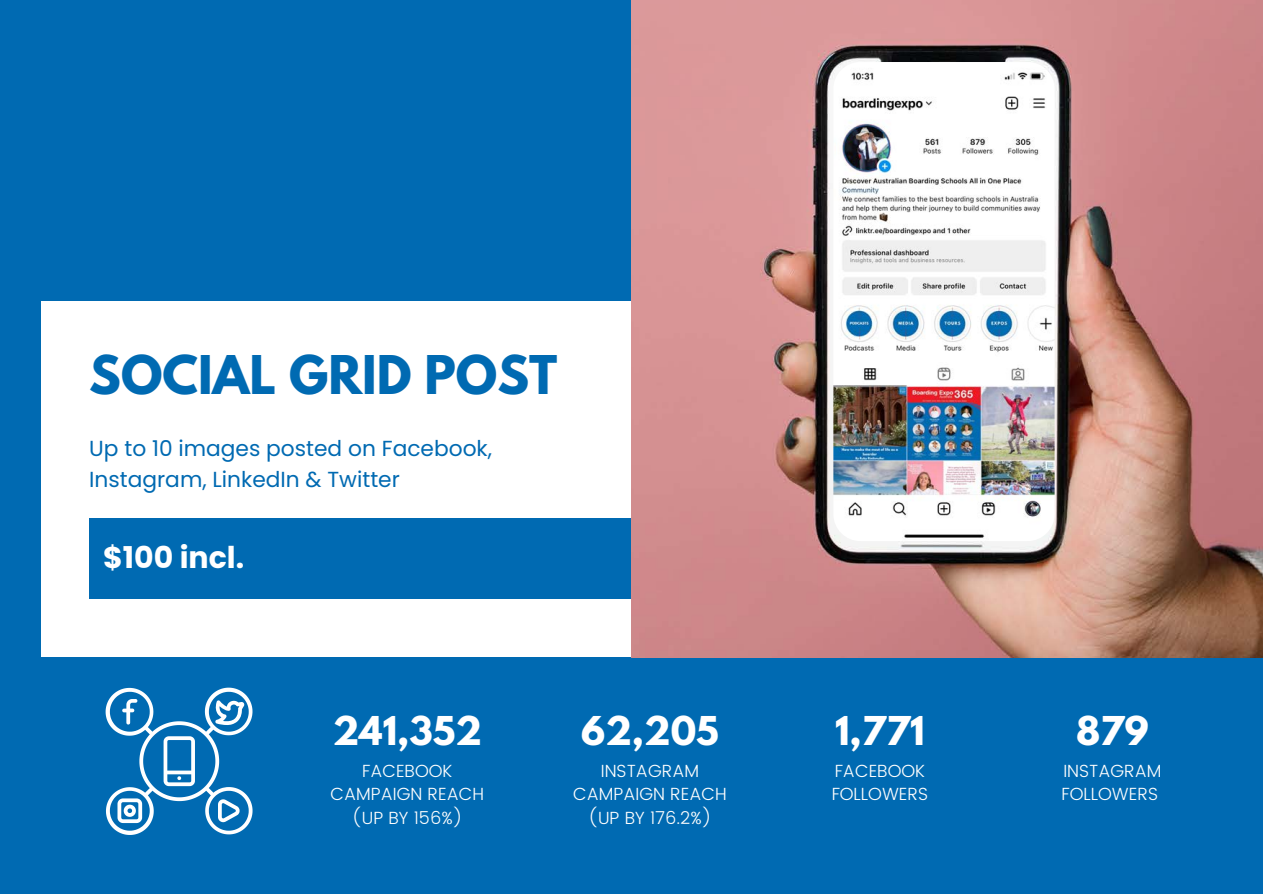
<style>
.page{position:relative;width:1263px;height:894px;background:#fff}
.page>*{position:absolute;margin:0;border:0;box-sizing:border-box;transform-origin:0 0}
.t1{font:700 47.25px "League Spartan";color:#006ab2}
.t2{font:700 35.1px "League Spartan";color:#fff}
.t3{font:700 30px "Poppins";color:#fff}
.t4{font:21.75px/30.3px "Poppins";color:#006ab2}
.t5{font:300 17.55px/23.2px "Poppins";color:#fff;text-align:center}
</style>
<div class="page">
<div style="left:0;top:0;width:1263px;height:893px;background:#006ab2"></div>
<div style="left:41px;top:301px;width:1222px;height:356px;background:#fff"></div>
<svg style="left:106px;top:687px;width:147px;height:147px"></svg>
<div style="left:89px;top:518px;width:575px;height:81px;background:#006ab2"></div>
<img style="left:631px;top:0;width:632px;height:656px">
<img style="left:833px;top:62px;width:221px;height:479px;border-radius:27px">
<p class="t1" style="left:89px;top:351px;width:469px">SOCIAL GRID POST</p>
<p class="t4" style="left:89px;top:433px;width:404px">Up to 10 images posted on Facebook,<br>Instagram, LinkedIn &amp; Twitter</p>
<p class="t3" style="left:103px;top:537px;width:142px">$100 incl.</p>
<p class="t2" style="left:333px;top:713px;width:151px">241,352</p>
<p class="t5" style="left:330px;top:759px;width:155px">FACEBOOK<br>CAMPAIGN REACH</p>
<p class="t5" style="left:352px;top:805px;width:113px">(UP BY 156%)</p>
<p class="t2" style="left:581px;top:713px;width:139px">62,205</p>
<p class="t5" style="left:573px;top:759px;width:155px">INSTAGRAM<br>CAMPAIGN REACH</p>
<p class="t5" style="left:588px;top:805px;width:126px">(UP BY 176.2%)</p>
<p class="t2" style="left:835px;top:713px;width:91px">1,771</p>
<p class="t5" style="left:832px;top:759px;width:98px;text-align:left">FACEBOOK<br>FOLLOWERS</p>
<p class="t2" style="left:1076px;top:713px;width:74px">879</p>
<p class="t5" style="left:1061px;top:759px;width:101px;text-align:left">INSTAGRAM<br>FOLLOWERS</p>
</div>
